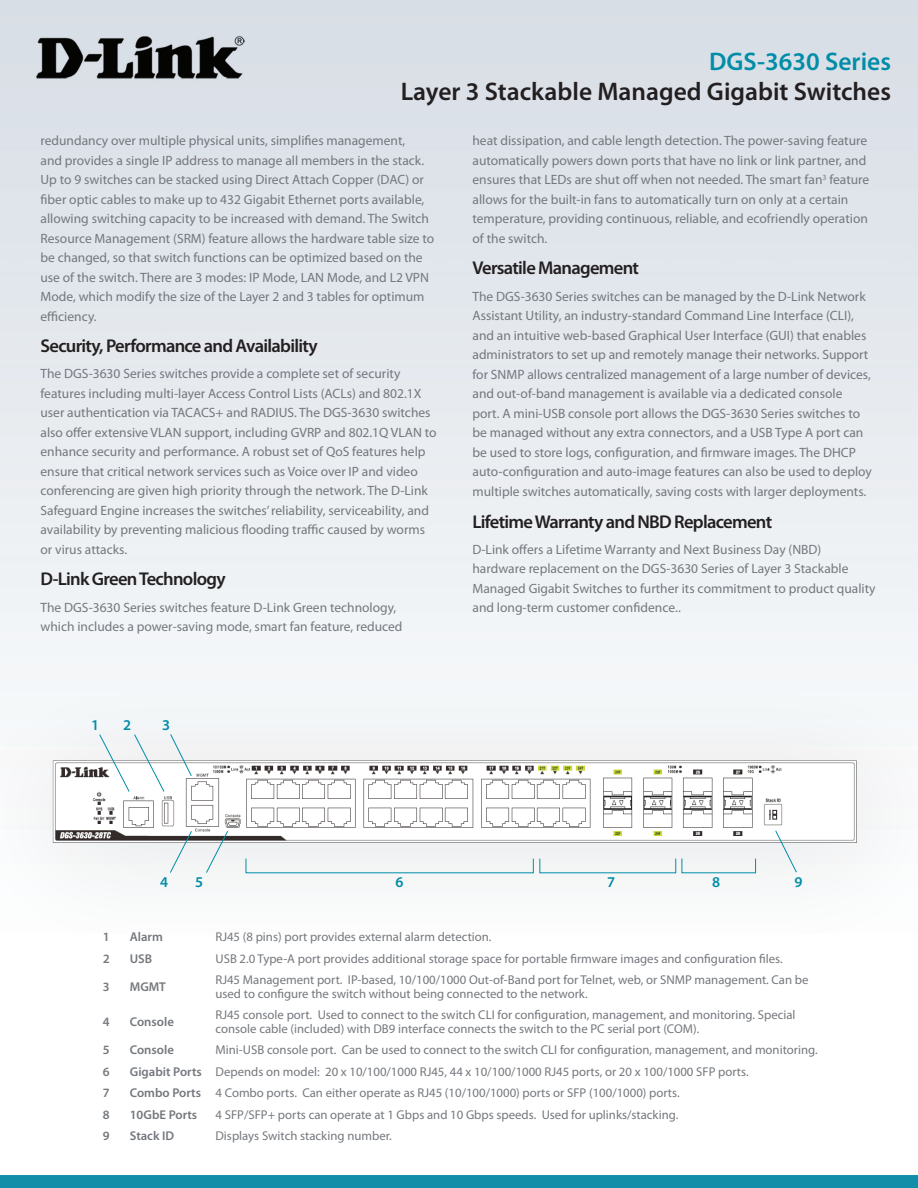
<style>
.page{position:relative;width:918px;height:1188px;background:#fff}
.page>*{position:absolute;margin:0;border:0;box-sizing:border-box;transform-origin:0 0}
.t1{font:600 25.5px "Myriad Pro";color:#231f20}
.t2{font:600 25.5px "Myriad Pro";color:#008da8}
.t3{font:600 18.6px "Myriad Pro";letter-spacing:-.04em;color:#231f20}
.t4{font:600 15px "Myriad Pro";color:#008da8}
.t5{font:13.5px/19.5px "Myriad Pro";color:#74787d}
.t6{font:12.75px/13.5px "Myriad Pro";color:#74787d}
.t7{font:600 12.75px "Myriad Pro";color:#74787d}
.s1{font-weight:600}
</style>
<div class="page">
<img style="left:0;top:0;width:918px;height:1188px">
<div style="left:0;top:668px;width:918px;height:295px;background:#f5f7f9"></div>
<img style="left:52px;top:760px;width:805px;height:83px">
<svg style="left:99px;top:734px;width:93px;height:59px"></svg>
<svg style="left:169px;top:830px;width:23px;height:43px"></svg>
<svg style="left:205px;top:830px;width:24px;height:43px"></svg>
<svg style="left:775px;top:830px;width:22px;height:43px"></svg>
<h1 class="t2" style="left:709px;top:46px;width:183px">DGS-3630 Series</h1>
<h1 class="t1" style="left:401px;top:76px;width:492px">Layer 3 Stackable Managed Gigabit Switches</h1>
<p class="t5" style="left:40px;top:131px;width:395px">redundancy over multiple physical units, simplifies management,<br>and provides a single IP address to manage all members in the stack.<br>Up to 9 switches can be stacked using Direct Attach Copper (DAC) or fiber optic cables to make up to 432 Gigabit Ethernet ports available, allowing switching capacity to be increased with demand. The Switch Resource Management (SRM) feature allows the hardware table size to be changed, so that switch functions can be optimized based on the use of the switch. There are 3 modes: IP Mode, LAN Mode, and L2 VPN Mode, which modify the size of the Layer 2 and 3 tables for optimum efficiency.</p>
<h2 class="t3" style="left:40px;top:334px;width:279px">Security, Performance and Availability</h2>
<p class="t5" style="left:40px;top:364px;width:398px">The DGS-3630 Series switches provide a complete set of security features including multi-layer Access Control Lists (ACLs) and 802.1X user authentication via TACACS+ and RADIUS. The DGS-3630 switches also offer extensive VLAN support, including GVRP and 802.1Q VLAN to enhance security and performance. A robust set of QoS features help ensure that critical network services such as Voice over IP and video conferencing are given high priority through the network. The D-Link Safeguard Engine increases the switches’ reliability, serviceability, and availability by preventing malicious flooding traffic caused by worms or virus attacks.</p>
<h2 class="t3" style="left:40px;top:567px;width:187px">D-Link Green Technology</h2>
<p class="t5" style="left:40px;top:597px;width:364px">The DGS-3630 Series switches feature D-Link Green technology, which includes a power-saving mode, smart fan feature, reduced</p>
<p class="t5" style="left:472px;top:131px;width:398px">heat dissipation, and cable length detection. The power-saving feature automatically powers down ports that have no link or link partner, and ensures that LEDs are shut off when not needed. The smart fan<sup>3</sup> feature allows for the built-in fans to automatically turn on only at a certain temperature, providing continuous, reliable, and ecofriendly operation of the switch.</p>
<h2 class="t3" style="left:472px;top:256px;width:168px">Versatile Management</h2>
<p class="t5" style="left:472px;top:286px;width:401px">The DGS-3630 Series switches can be managed by the D-Link Network Assistant Utility, an industry-standard Command Line Interface (CLI), and an intuitive web-based Graphical User Interface (GUI) that enables administrators to set up and remotely manage their networks. Support for SNMP allows centralized management of a large number of devices, and out-of-band management is available via a dedicated console port. A mini-USB console port allows the DGS-3630 Series switches to be managed without any extra connectors, and a USB Type A port can be used to store logs, configuration, and firmware images. The DHCP auto-configuration and auto-image features can also be used to deploy multiple switches automatically, saving costs with larger deployments.</p>
<h2 class="t3" style="left:472px;top:509px;width:301px">Lifetime Warranty and NBD Replacement</h2>
<p class="t5" style="left:472px;top:539px;width:405px">D-Link offers a Lifetime Warranty and Next Business Day (NBD) hardware replacement on the DGS-3630 Series of Layer 3 Stackable Managed Gigabit Switches to further its commitment to product quality and long-term customer confidence..</p>
<p class="t4" style="left:91px;top:715px;width:10px">1</p>
<p class="t4" style="left:123px;top:715px;width:10px">2</p>
<p class="t4" style="left:162px;top:715px;width:10px">3</p>
<p class="t4" style="left:160px;top:872px;width:10px">4</p>
<p class="t4" style="left:195px;top:872px;width:10px">5</p>
<p class="t4" style="left:396px;top:872px;width:10px">6</p>
<p class="t4" style="left:607px;top:872px;width:10px">7</p>
<p class="t4" style="left:712px;top:873px;width:10px">8</p>
<p class="t4" style="left:795px;top:873px;width:10px">9</p>
<p class="t7" style="left:103px;top:929px;width:8px">1</p>
<p class="t7" style="left:130px;top:929px;width:35px">Alarm</p>
<p class="t6" style="left:216px;top:930px;width:278px">RJ45 (8 pins) port provides external alarm detection.</p>
<p class="t7" style="left:103px;top:950px;width:8px">2</p>
<p class="t7" style="left:130px;top:950px;width:24px">USB</p>
<p class="t6" style="left:216px;top:951px;width:569px">USB 2.0 Type-A port provides additional storage space for portable firmware images and configuration files.</p>
<p class="t7" style="left:103px;top:978px;width:8px">3</p>
<p class="t7" style="left:130px;top:978px;width:38px">MGMT</p>
<p class="t6" style="left:216px;top:973px;width:594px">RJ45 Management port. IP-based, 10/100/1000 Out-of-Band port for Telnet, web, or SNMP management. Can be used to configure the switch without being connected to the network.</p>
<p class="t7" style="left:103px;top:1014px;width:8px">4</p>
<p class="t7" style="left:130px;top:1014px;width:46px">Console</p>
<p class="t6" style="left:216px;top:1008px;width:582px">RJ45 console port. Used to connect to the switch CLI for configuration, management, and monitoring. Special console cable (included) with DB9 interface connects the switch to the PC serial port (COM).</p>
<p class="t7" style="left:103px;top:1042px;width:8px">5</p>
<p class="t7" style="left:130px;top:1042px;width:46px">Console</p>
<p class="t6" style="left:216px;top:1043px;width:604px">Mini-USB console port. Can be used to connect to the switch CLI for configuration, management, and monitoring.</p>
<p class="t7" style="left:103px;top:1063px;width:8px">6</p>
<p class="t6" style="left:130px;top:1065px;width:620px"><span class="s1">Gigabit Ports</span> Depends on model: 20 x 10/100/1000 RJ45, 44 x 10/100/1000 RJ45 ports, or 20 x 100/1000 SFP ports.</p>
<p class="t7" style="left:103px;top:1085px;width:8px">7</p>
<p class="t6" style="left:130px;top:1086px;width:551px"><span class="s1">Combo Ports</span> 4 Combo ports. Can either operate as RJ45 (10/100/1000) ports or SFP (100/1000) ports.</p>
<p class="t7" style="left:103px;top:1107px;width:8px">8</p>
<p class="t7" style="left:130px;top:1107px;width:69px">10GbE Ports</p>
<p class="t6" style="left:216px;top:1108px;width:464px">4 SFP/SFP+ ports can operate at 1 Gbps and 10 Gbps speeds. Used for uplinks/stacking.</p>
<p class="t7" style="left:103px;top:1128px;width:8px">9</p>
<p class="t7" style="left:130px;top:1128px;width:46px">Stack ID</p>
<p class="t6" style="left:216px;top:1129px;width:178px">Displays Switch stacking number.</p>
</div>
